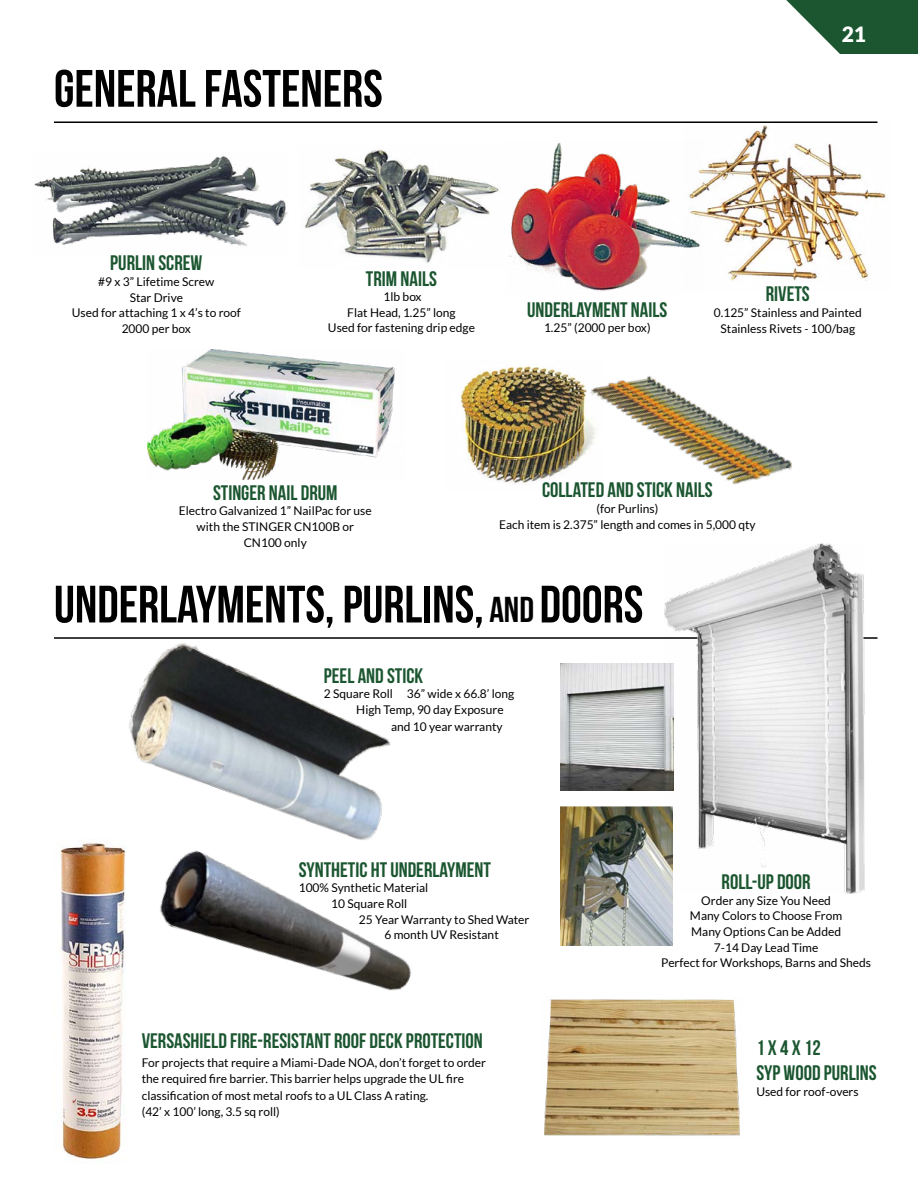
<style>
.page{position:relative;width:918px;height:1188px;background:#fff}
.page>*{position:absolute;margin:0;border:0;box-sizing:border-box;transform-origin:0 0}
.t1{font:52.5px "Bebas Neue";color:#000}
.t2{font:700 21px/25.2px "Bebas Neue";color:#1b5630}
.t3{font:900 21px "Lato";color:#fff}
.t4{font:12px/15.6px "Lato";color:#000;text-align:center}
.s1{font-size:36px}
</style>
<div class="page">
<hr style="left:54px;top:121px;width:824px;height:2px;background:#000">
<hr style="left:54px;top:637px;width:824px;height:2px;background:#000">
<svg style="left:786px;top:0;width:132px;height:54px"></svg>
<img style="left:684px;top:121px;width:202px;height:160px">
<img style="left:147px;top:350px;width:248px;height:130px">
<img style="left:34px;top:155px;width:254px;height:92px">
<img style="left:509px;top:141px;width:194px;height:151px">
<img style="left:304px;top:149px;width:195px;height:114px">
<img style="left:460px;top:366px;width:115px;height:117px">
<img style="left:575px;top:376px;width:218px;height:109px">
<img style="left:160px;top:854px;width:252px;height:137px">
<img style="left:112px;top:637px;width:307px;height:217px">
<img style="left:544px;top:999px;width:196px;height:137px">
<img style="left:664px;top:543px;width:201px;height:351px">
<img style="left:561px;top:663px;width:113px;height:128px">
<img style="left:561px;top:807px;width:111px;height:138px">
<img style="left:60px;top:839px;width:69px;height:320px">
<h1 class="t1" style="left:54px;top:60px;width:330px">GENERAL FASTENERS</h1>
<h2 class="t3" style="left:842px;top:22px;width:26px">21</h2>
<h2 class="t2" style="left:110px;top:250px;width:94px">PURLIN SCREW</h2>
<p class="t4" style="left:72px;top:274px;width:171px">#9 x 3” Lifetime Screw<br>Star Drive<br>Used for attaching 1 x 4’s to roof<br>2000 per box</p>
<h2 class="t2" style="left:366px;top:265px;width:73px">TRIM NAILS</h2>
<p class="t4" style="left:328px;top:289px;width:149px">1lb box<br>Flat Head, 1.25” long<br>Used for fastening drip edge</p>
<h2 class="t2" style="left:527px;top:297px;width:142px">UNDERLAYMENT NAILS</h2>
<p class="t4" style="left:544px;top:320px;width:108px">1.25” (2000 per box)</p>
<h2 class="t2" style="left:766px;top:281px;width:45px">RIVETS</h2>
<p class="t4" style="left:714px;top:305px;width:149px">0.125” Stainless and Painted<br>Stainless Rivets - 100/bag</p>
<h2 class="t2" style="left:213px;top:480px;width:126px">STINGER NAIL DRUM</h2>
<p class="t4" style="left:179px;top:503px;width:195px">Electro Galvanized 1” NailPac for use with the STINGER CN100B or<br>CN100 only</p>
<h2 class="t2" style="left:542px;top:477px;width:172px">COLLATED AND STICK NAILS</h2>
<p class="t4" style="left:499px;top:501px;width:258px">(for Purlins)<br>Each item is 2.375” length and comes in 5,000 qty</p>
<h1 class="t1" style="left:54px;top:576px;width:591px">UNDERLAYMENTS, PURLINS, <span class="s1">AND</span> DOORS</h1>
<h2 class="t2" style="left:324px;top:663px;width:101px">PEEL AND STICK</h2>
<p class="t4" style="left:324px;top:686px;width:192px">2 Square Roll 36” wide x 66.8’ long</p>
<p class="t4" style="left:356px;top:702px;width:149px">High Temp, 90 day Exposure</p>
<p class="t4" style="left:391px;top:718px;width:113px">and 10 year warranty</p>
<h2 class="t2" style="left:299px;top:857px;width:194px">SYNTHETIC HT UNDERLAYMENT</h2>
<p class="t4" style="left:331px;top:880px;width:99px;text-align:left;text-indent:-32px">100% Synthetic Material<br>10 Square Roll</p>
<p class="t4" style="left:359px;top:911px;width:172px">25 Year Warranty to Shed Water<br>6 month UV Resistant</p>
<h2 class="t2" style="left:142px;top:1028px;width:343px">VERSASHIELD FIRE-RESISTANT ROOF DECK PROTECTION</h2>
<p class="t4" style="left:142px;top:1054px;width:346px;line-height:16.5px;text-align:left">For projects that require a Miami-Dade NOA, don’t forget to order the required fire barrier. This barrier helps upgrade the UL fire classification of most metal roofs to a UL Class A rating.<br>(42’ x 100’ long, 3.5 sq roll)</p>
<h2 class="t2" style="left:722px;top:869px;width:90px">ROLL-UP DOOR</h2>
<p class="t4" style="left:661px;top:892px;width:211px">Order any Size You Need<br>Many Colors to Choose From<br>Many Options Can be Added<br>7-14 Day Lead Time<br>Perfect for Workshops, Barns and Sheds</p>
<h2 class="t2" style="left:756px;top:1035px;width:122px">1 X 4 X 12<br>SYP WOOD PURLINS</h2>
<p class="t4" style="left:756px;top:1084px;width:104px">Used for roof-overs</p>
</div>
